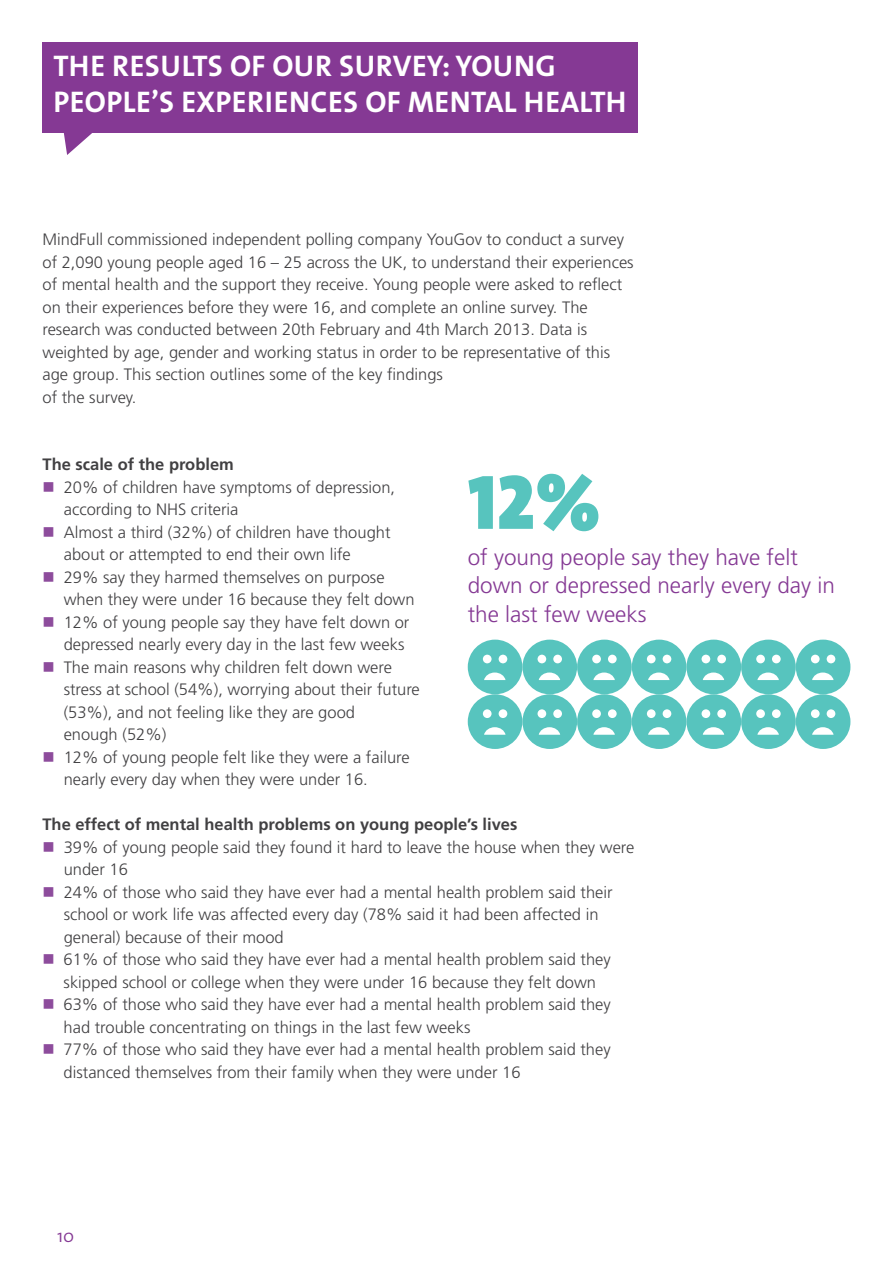
<style>
.page{position:relative;width:893px;height:1263px;background:#fff}
.page>*{position:absolute;margin:0;border:0;box-sizing:border-box;transform-origin:0 0}
.t1{font:78px "The Mix Black Caps";color:#57c4be}
.t2{font:700 30px/36px "The Mix";letter-spacing:.03em;color:#fff}
.t3{font:300 22.5px/28.5px "Frutiger LT Std";color:#853994}
.t4{font:300 18px "The Mix";color:#853994}
.t5{font:300 16.5px/22.5px "Frutiger LT Std";color:#414042}
.t6{font:700 16.5px "Frutiger LT Std";color:#414042}
</style>
<div class="page">
<svg style="left:64px;top:133px;width:28px;height:22px"></svg>
<div style="left:43px;top:43px;width:595px;height:90px;background:#853994"></div>
<svg style="left:468px;top:640px;width:382px;height:109px"></svg>
<h2 class="t2" style="left:53px;top:47px;width:504px">THE RESULTS OF OUR SURVEY: YOUNG<br>PEOPLE’S EXPERIENCES</h2>
<h2 class="t2" style="left:365px;top:83px;width:87px">OF MENTA</h2>
<h2 class="t2" style="left:504px;top:83px;width:124px">L HEALTH</h2>
<p class="t5" style="left:43px;top:228px;width:593px">MindFull commissioned independent polling company YouGov to conduct a survey of 2,090 young people aged 16 – 25 across the UK, to understand their experiences of mental health and the support they receive. Young people were asked to reflect on their experiences before they were 16, and complete an online survey. The research was conducted between 20th February and 4th March 2013. Data is weighted by age, gender and working status in order to be representative of this age group. This section outlines some of the key findings<br>of the survey.</p>
<p class="t6" style="left:43px;top:455px;width:193px">The scale of the problem</p>
<p class="t5" style="left:64px;top:476px;width:358px">20% of children have symptoms of depression, according to NHS criteria<br>Almost a third (32%) of children have thought about or attempted to end their own life<br>29% say they harmed themselves on purpose when they were under 16 because they felt down 12% of young people say they have felt down or depressed nearly every day in the last few weeks The main reasons why children felt down were stress at school (54%), worrying about their future (53%), and not feeling like they are good<br>enough (52%)<br>12% of young people felt like they were a failure nearly every day when they were under 16.</p>
<p class="t6" style="left:42px;top:815px;width:476px">The effect of mental health problems on young people’s lives</p>
<p class="t5" style="left:64px;top:836px;width:572px">39% of young people said they found it hard to leave the house when they were under 16<br>24% of those who said they have ever had a mental health problem said their school or work life was affected every day (78% said it had been affected in general) because of their mood<br>61% of those who said they have ever had a mental health problem said they skipped school or college when they were under 16 because they felt down 63% of those who said they have ever had a mental health problem said they had trouble concentrating on things in the last few weeks<br>77% of those who said they have ever had a mental health problem said they distanced themselves from their family when they were under 16</p>
<h1 class="t1" style="left:468px;top:436px;width:134px">12%</h1>
<h3 class="t3" style="left:468px;top:543px;width:369px">of young people say they have felt down or depressed nearly every day in the last few weeks</h3>
<p class="t4" style="left:57px;top:1221px;width:19px">10</p>
</div>
